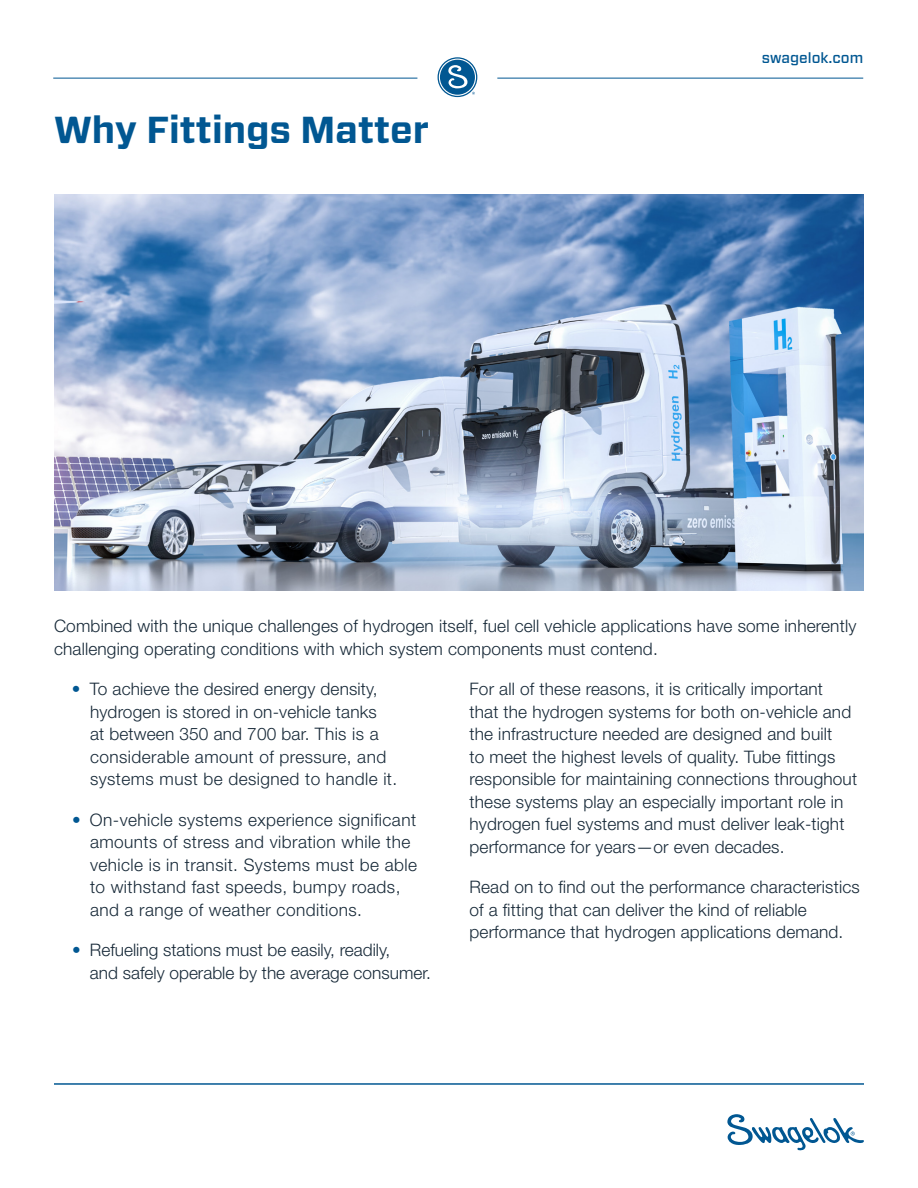
<style>
.page{position:relative;width:918px;height:1188px;background:#fff}
.page>*{position:absolute;margin:0;border:0;box-sizing:border-box;transform-origin:0 0}
.t1{font:700 37.5px "Forza";color:#015792}
.t2{font:300 17.25px/22.5px "Helvetica Neue LT Std";letter-spacing:.01em;color:#172938}
.t3{font:500 15px "Forza";color:#015792}
.s1{color:#015792}
</style>
<div class="page">
<hr style="left:53px;top:78px;width:364px;height:1px;background:#015792">
<hr style="left:497px;top:78px;width:366px;height:1px;background:#015792">
<div style="left:438px;top:57px;width:39px;height:40px;border:1px solid #015792;border-radius:50%"></div>
<svg style="left:440px;top:60px;width:35px;height:35px"></svg>
<svg style="left:727px;top:1114px;width:137px;height:37px"></svg>
<hr style="left:54px;top:1084px;width:810px;height:1px;background:#015792">
<img style="left:54px;top:194px;width:810px;height:396px">
<p class="t1" style="left:54px;top:105px;width:377px">Why Fittings Matter</p>
<p class="t3" style="left:762px;top:47px;width:103px">swagelok.com</p>
<p class="t2" style="left:54px;top:615px;width:804px">Combined with the unique challenges of hydrogen itself, fuel cell vehicle applications have some inherently challenging operating conditions with which system components must contend.</p>
<p class="t2" style="left:90px;top:678px;width:309px;text-indent:-18px"><span class="s1">•</span> To achieve the desired energy density, hydrogen is stored in on-vehicle tanks<br>at between 350 and 700 bar. This is a considerable amount of pressure, and systems must be designed to handle it.</p>
<p class="t2" style="left:90px;top:808px;width:329px;text-indent:-18px"><span class="s1">•</span> On-vehicle systems experience significant amounts of stress and vibration while the vehicle is in transit. Systems must be able to withstand fast speeds, bumpy roads, and a range of weather conditions.</p>
<p class="t2" style="left:90px;top:939px;width:342px;text-indent:-18px"><span class="s1">•</span> Refueling stations must be easily, readily,<br>and safely operable by the average consumer.</p>
<p class="t2" style="left:469px;top:678px;width:389px">For all of these reasons, it is critically important<br>that the hydrogen systems for both on-vehicle and the infrastructure needed are designed and built<br>to meet the highest levels of quality. Tube fittings responsible for maintaining connections throughout these systems play an especially important role in hydrogen fuel systems and must deliver leak-tight performance for years—or even decades.</p>
<p class="t2" style="left:469px;top:876px;width:392px">Read on to find out the performance characteristics of a fitting that can deliver the kind of reliable performance that hydrogen applications demand.</p>
</div>
